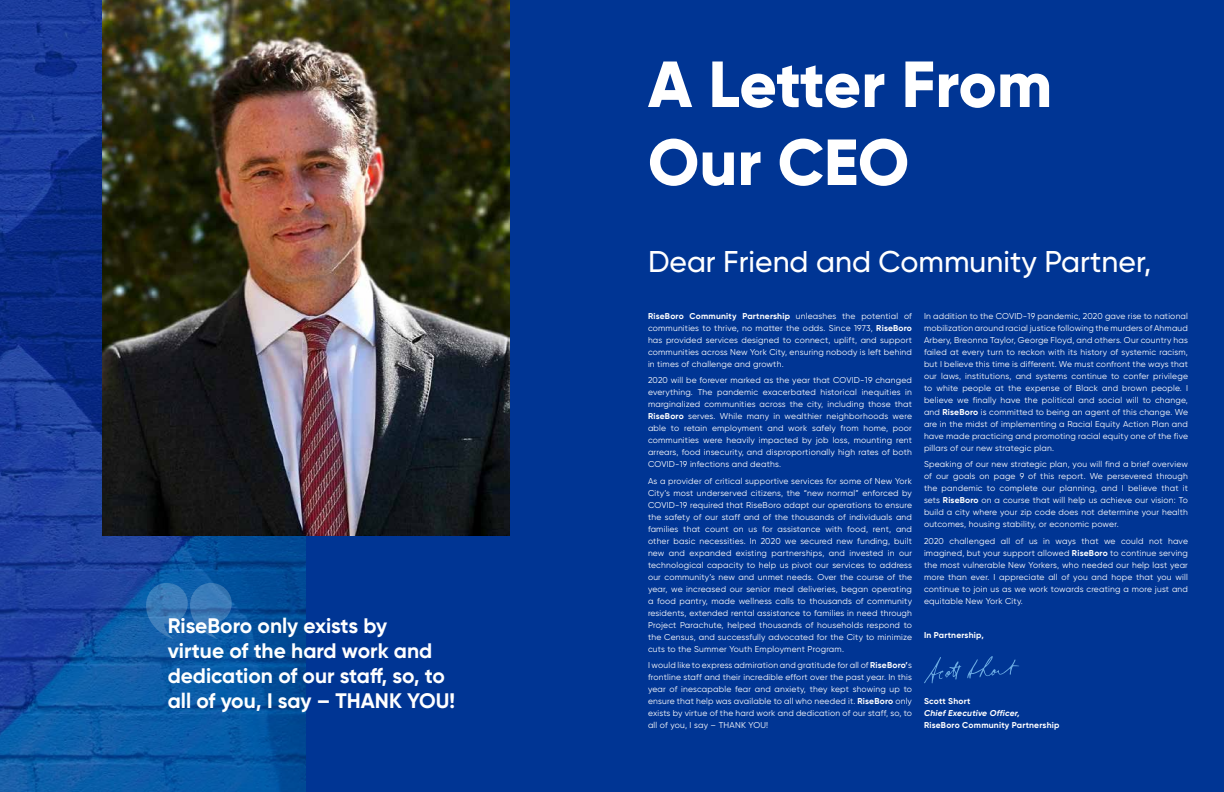
<style>
.page{position:relative;width:1224px;height:792px;background:#003594}
.page>*{position:absolute;margin:0;border:0;box-sizing:border-box;transform-origin:0 0}
.t1{font:800 65px/78px "Gilroy";letter-spacing:-.005em;color:#fff}
.t2{font:500 30px "Gilroy";color:#fff}
.t3{font:700 21px/25.2px "Gilroy";color:#fff}
.t4{font:8.5px/12px "Gilroy";letter-spacing:.025em;color:#fff;text-align:justify}
.t5{font:700 8.5px "Gilroy";letter-spacing:.025em;color:#fff}
.t6{font:italic 700 8.5px "Gilroy";letter-spacing:.025em;color:#fff}
.s1{font-weight:700}
</style>
<div class="page">
<img style="left:0;top:0;width:306px;height:792px">
<img style="left:102px;top:0;width:408px;height:536px">
<svg style="left:967px;top:656px;width:52px;height:23px"></svg>
<svg style="left:924px;top:657px;width:37px;height:26px"></svg>
<svg style="left:145px;top:583px;width:87px;height:56px;background:#2a6fb1"></svg>
<h3 class="t3" style="left:168px;top:613px;width:289px">RiseBoro only exists by<br>virtue of the hard work and dedication of our staff, so, to all of you, I say – THANK YOU!</h3>
<h1 class="t1" style="left:648px;top:45px;width:406px">A Letter From<br>Our CEO</h1>
<h2 class="t2" style="left:648px;top:243px;width:505px">Dear Friend and Community Partner,</h2>
<p class="t4" style="left:648px;top:310px;width:266px"><span class="s1">RiseBoro Community Partnership</span> unleashes the potential of communities to thrive, no matter the odds. Since 1973, <span class="s1">RiseBoro </span>has provided services designed to connect, uplift, and support communities across New York City, ensuring nobody is left behind in times of challenge and growth.</p>
<p class="t4" style="left:648px;top:374px;width:266px">2020 will be forever marked as the year that COVID-19 changed everything. The pandemic exacerbated historical inequities in marginalized communities across the city, including those that <span class="s1">RiseBoro</span> serves. While many in wealthier neighborhoods were able to retain employment and work safely from home, poor communities were heavily impacted by job loss, mounting rent arrears, food insecurity, and disproportionally high rates of both COVID-19 infections and deaths.</p>
<p class="t4" style="left:648px;top:475px;width:266px">As a provider of critical supportive services for some of New York City’s most underserved citizens, the “new normal” enforced by COVID-19 required that RiseBoro adapt our operations to ensure the safety of our staff and of the thousands of individuals and families that count on us for assistance with food, rent, and other basic necessities. In 2020 we secured new funding, built new and expanded existing partnerships, and invested in our technological capacity to help us pivot our services to address our community’s new and unmet needs. Over the course of the year, we increased our senior meal deliveries, began operating a food pantry, made wellness calls to thousands of community residents, extended rental assistance to families in need through Project Parachute, helped thousands of households respond to the Census, and successfully advocated for the City to minimize cuts to the Summer Youth Employment Program.</p>
<p class="t4" style="left:648px;top:659px;width:266px">I would like to express admiration and gratitude for all of <span class="s1">RiseBoro’</span>s frontline staff and their incredible effort over the past year. In this year of inescapable fear and anxiety, they kept showing up to ensure that help was available to all who needed it. <span class="s1">RiseBoro</span> only exists by virtue of the hard work and dedication of our staff, so, to all of you, I say – THANK YOU!</p>
<p class="t4" style="left:924px;top:310px;width:266px">In addition to the COVID-19 pandemic, 2020 gave rise to national mobilization around racial justice following the murders of Ahmaud Arbery, Breonna Taylor, George Floyd, and others. Our country has failed at every turn to reckon with its history of systemic racism, but I believe this time is different. We must confront the ways that our laws, institutions, and systems continue to confer privilege to white people at the expense of Black and brown people. I believe we finally have the political and social will to change, and <span class="s1">RiseBoro</span> is committed to being an agent of this change. We are in the midst of implementing a Racial Equity Action Plan and have made practicing and promoting racial equity one of the five pillars of our new strategic plan.</p>
<p class="t4" style="left:924px;top:458px;width:265px">Speaking of our new strategic plan, you will find a brief overview of our goals on page 9 of this report. We persevered through the pandemic to complete our planning, and I believe that it sets <span class="s1">RiseBoro</span> on a course that will help us achieve our vision: To build a city where your zip code does not determine your health outcomes, housing stability, or economic power.</p>
<p class="t4" style="left:924px;top:535px;width:266px">2020 challenged all of us in ways that we could not have imagined, but your support allowed <span class="s1">RiseBoro</span> to continue serving the most vulnerable New Yorkers, who needed our help last year more than ever. I appreciate all of you and hope that you will continue to join us as we work towards creating a more just and equitable New York City.</p>
<p class="t5" style="left:924px;top:630px;width:61px">In Partnership,</p>
<p class="t5" style="left:924px;top:696px;width:48px">Scott Short</p>
<p class="t6" style="left:924px;top:708px;width:97px">Chief Executive Officer,</p>
<p class="t5" style="left:924px;top:720px;width:137px">RiseBoro Community Partnership</p>
</div>
